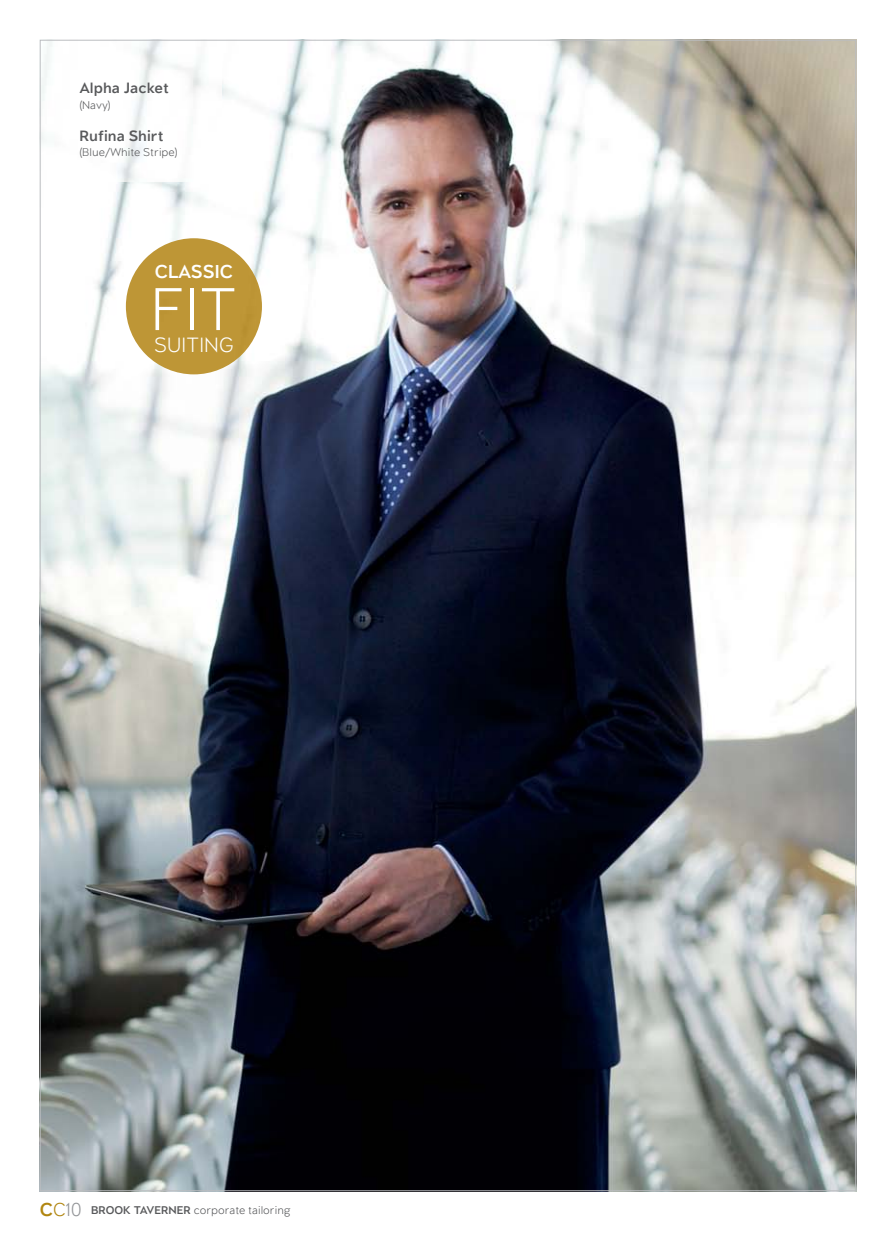
<style>
.page{position:relative;width:896px;height:1248px;background:#fff}
.page>*{position:absolute;margin:0;border:0;box-sizing:border-box;transform-origin:0 0}
.t1{font:300 64.4px "Littera Plain";color:#fff}
.t2{font:300 22.2px "Littera Plain";color:#fff}
.t3{font:500 20px "Littera Plain";color:#fff}
.t4{font:500 16px "Littera Plain";color:#58595b}
.t5{font:300 12px "Littera Plain";color:#58595b}
.s1{font-weight:500;font-size:20px;color:#b18611}
.s2{font-size:20px;color:#b18611}
.s3{font-size:20px;color:#939598}
.s4{font-weight:500}
</style>
<div class="page">
<img style="left:42px;top:42px;width:812px;height:1147px">
<img style="left:42px;top:42px;width:179px;height:139px">
<img style="left:126px;top:238px;width:136px;height:136px">
<h3 class="t4" style="left:79px;top:79px;width:91px">Alpha Jacket</h3>
<p class="t5" style="left:79px;top:102px;width:33px">(Navy)</p>
<h3 class="t4" style="left:79px;top:126px;width:86px">Rufina Shirt</h3>
<p class="t5" style="left:79px;top:148px;width:100px">(Blue/White Stripe)</p>
<h3 class="t3" style="left:155px;top:259px;width:80px">CLASSIC</h3>
<h1 class="t1" style="left:150px;top:288px;width:89px">FIT</h1>
<h2 class="t2" style="left:154px;top:337px;width:81px">SUITING</h2>
<p class="t5" style="left:40px;top:1206px;width:252px"><span class="s1">C</span><span class="s2">C</span><span class="s3">10</span> <span class="s4">BROOK TAVERNER</span> corporate tailoring</p>
</div>
